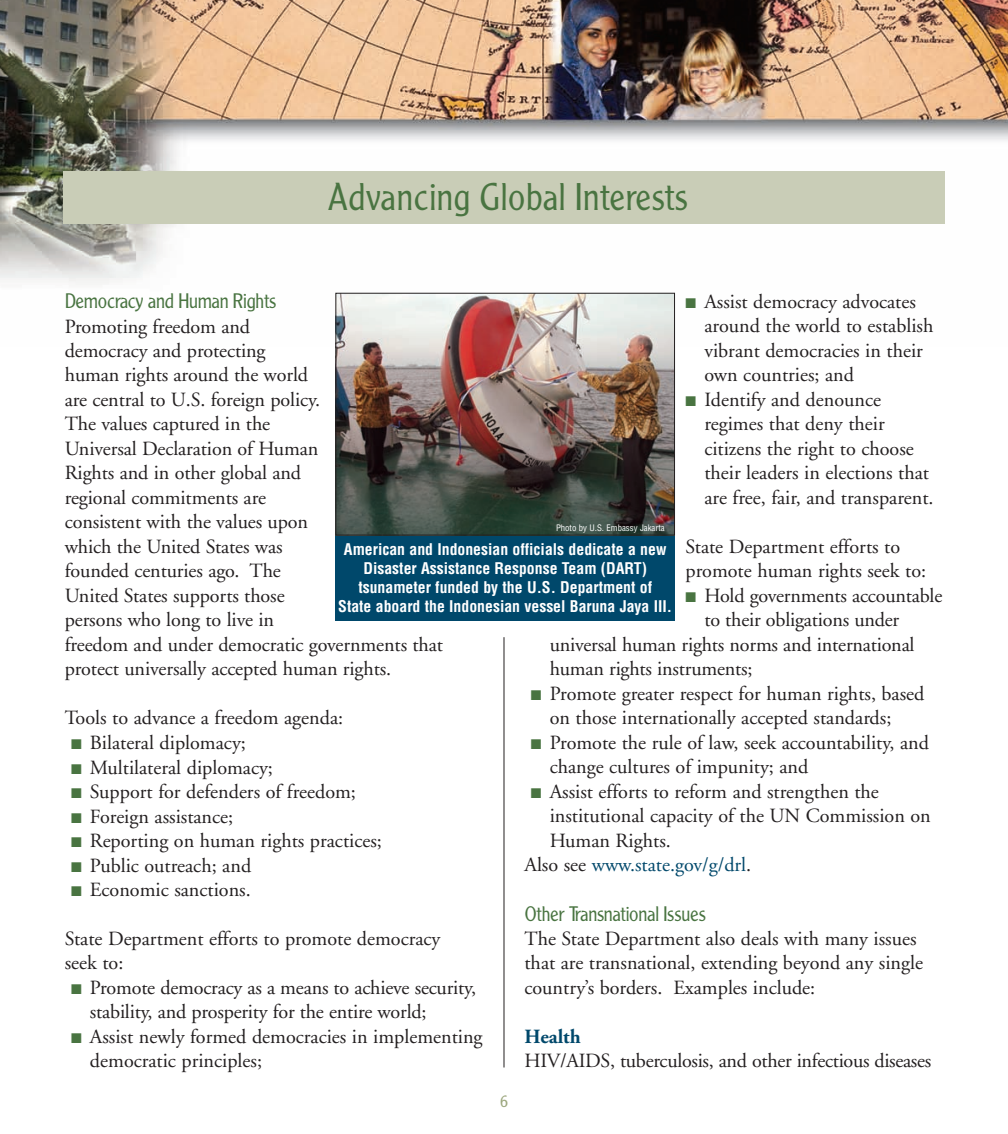
<style>
.page{position:relative;width:1008px;height:1134px;background:#fff}
.page>*{position:absolute;margin:0;border:0;box-sizing:border-box;transform-origin:0 0}
.t1{font:38.5px "Claritan";letter-spacing:.025em;color:#497441}
.t2{font:21px "Claritan";color:#497441}
.t3{font:20.12px/24.5px "Adobe Garamond";color:#231f20}
.t4{font:20.12px "Adobe Garamond";color:#00486b}
.t5{font:700 20.12px "Adobe Garamond";color:#00486b}
.t6{font:17.5px "Claritan";color:#9da87f}
.t7{font:700 condensed 15.75px/18.9px "Helvetica";color:#fff;text-align:center}
.t8{font:condensed 8.75px "Helvetica";color:#fff}
.s1{color:#497441}
.s2{color:#231f20}
</style>
<div class="page">
<img style="left:0;top:0;width:1008px;height:293px">
<hr style="left:504px;top:637px;width:1px;height:430px;background:#231f20">
<div style="left:63px;top:172px;width:882px;height:52px;background:#c9cdb7"></div>
<div style="left:335px;top:535px;width:340px;height:86px;background:#00486b"></div>
<img style="left:337px;top:295px;width:336px;height:239px">
<div style="left:335px;top:293px;width:340px;height:243px;border:1px solid #231f20"></div>
<h1 class="t1" style="left:327px;top:183px;width:362px">Advancing Global Interests</h1>
<p class="t2" style="left:65px;top:293px;width:213px">Democracy and Human Rights</p>
<p class="t3" style="left:65px;top:316px;width:380px">Promoting freedom and<br>democracy and protecting<br>human rights around the world<br>are central to U.S. foreign policy.<br>The values captured in the<br>Universal Declaration of Human<br>Rights and in other global and<br>regional commitments are<br>consistent with the values upon<br>which the United States was<br>founded centuries ago. The<br>United States supports those<br>persons who long to live in<br>freedom and under democratic governments that protect universally accepted human rights.</p>
<p class="t3" style="left:65px;top:708px;width:280px">Tools to advance a freedom agenda:</p>
<p class="t3" style="left:71px;top:732px;width:176px"><span class="s1">■</span> Bilateral diplomacy;</p>
<p class="t3" style="left:71px;top:757px;width:203px"><span class="s1">■</span> Multilateral diplomacy;</p>
<p class="t3" style="left:71px;top:781px;width:286px"><span class="s1">■</span> Support for defenders of freedom;</p>
<p class="t3" style="left:71px;top:806px;width:164px"><span class="s1">■</span> Foreign assistance;</p>
<p class="t3" style="left:71px;top:830px;width:312px"><span class="s1">■</span> Reporting on human rights practices;</p>
<p class="t3" style="left:71px;top:855px;width:182px"><span class="s1">■</span> Public outreach; and</p>
<p class="t3" style="left:71px;top:879px;width:181px"><span class="s1">■</span> Economic sanctions.</p>
<p class="t3" style="left:65px;top:928px;width:377px">State Department efforts to promote democracy seek to:</p>
<p class="t3" style="left:90px;top:977px;width:388px;text-indent:-19px"><span class="s1">■</span> Promote democracy as a means to achieve security, stability, and prosperity for the entire world;</p>
<p class="t3" style="left:90px;top:1026px;width:394px;text-indent:-19px"><span class="s1">■</span> Assist newly formed democracies in implementing democratic principles;</p>
<p class="t3" style="left:704px;top:291px;width:231px;text-indent:-19px"><span class="s1">■</span> Assist democracy advocates around the world to establish vibrant democracies in their own countries; and</p>
<p class="t3" style="left:704px;top:389px;width:231px;text-indent:-19px"><span class="s1">■</span> Identify and denounce regimes that deny their citizens the right to choose their leaders in elections that are free, fair, and transparent.</p>
<p class="t3" style="left:685px;top:536px;width:242px">State Department efforts to promote human rights seek to:</p>
<p class="t3" style="left:685px;top:585px;width:258px"><span class="s1">■</span> Hold governments accountable</p>
<p class="t3" style="left:704px;top:610px;width:196px">to their obligations under</p>
<p class="t3" style="left:550px;top:634px;width:366px">universal human rights norms and international</p>
<p class="t3" style="left:550px;top:659px;width:204px">human rights instruments;</p>
<p class="t3" style="left:550px;top:683px;width:376px;text-indent:-19px"><span class="s1">■</span> Promote greater respect for human rights, based on those internationally accepted standards;</p>
<p class="t3" style="left:550px;top:732px;width:381px;text-indent:-19px"><span class="s1">■</span> Promote the rule of law, seek accountability, and change cultures of impunity; and</p>
<p class="t3" style="left:531px;top:781px;width:350px"><span class="s1">■</span> Assist efforts to reform and strengthen the</p>
<p class="t3" style="left:550px;top:806px;width:383px">institutional capacity of the UN Commission on</p>
<p class="t3" style="left:550px;top:830px;width:123px">Human Rights.</p>
<p class="t4" style="left:524px;top:857px;width:228px"><span class="s2">Also see</span> www.state.gov/g/drl<span class="s2">.</span></p>
<p class="t2" style="left:524px;top:906px;width:183px">Other Transnational Issues</p>
<p class="t3" style="left:524px;top:928px;width:400px">The State Department also deals with many issues that are transnational, extending beyond any single country’s borders. Examples include:</p>
<p class="t5" style="left:524px;top:1029px;width:58px">Health</p>
<p class="t3" style="left:524px;top:1051px;width:408px">HIV/AIDS, tuberculosis, and other infectious diseases</p>
<p class="t8" style="left:556px;top:523px;width:110px">Photo by U.S. Embassy Jakarta</p>
<p class="t7" style="left:338px;top:541px;width:335px">American and Indonesian officials dedicate a new Disaster Assistance Response Team (DART) tsunameter funded by the U.S. Department of<br>State aboard the Indonesian vessel Baruna Jaya III.</p>
<p class="t6" style="left:500px;top:1095px;width:10px">6</p>
</div>
